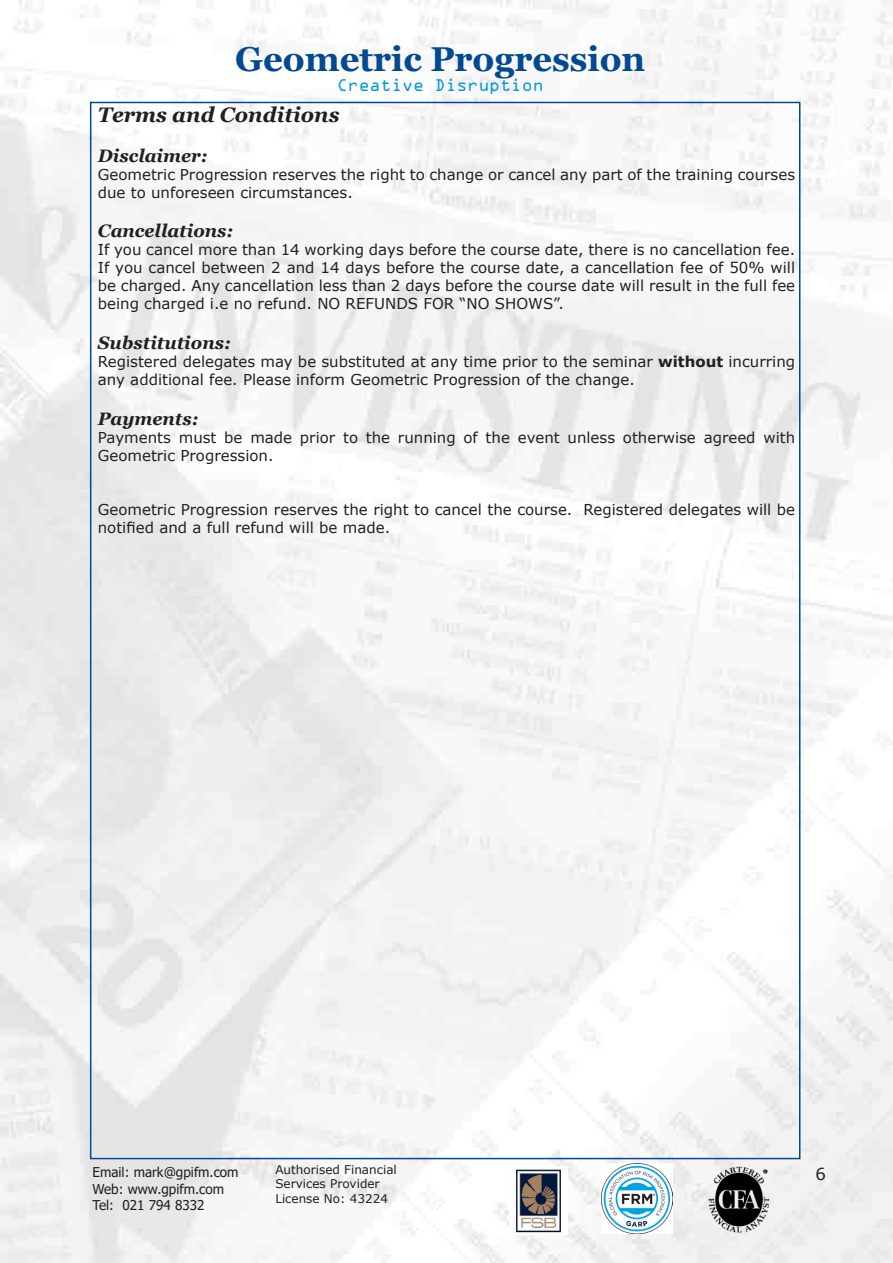
<style>
.page{position:relative;width:893px;height:1263px;background:#fff}
.page>*{position:absolute;margin:0;border:0;box-sizing:border-box;transform-origin:0 0}
.t1{font:700 34.5px "Georgia";color:#014990}
.verdana10{font:italic 700 21px "Georgia";color:#231f20}
.verdana10-2{font:italic 700 18px "Georgia";color:#231f20}
.t2{font:18px "OCRA Extended";color:#09d}
.t3{font:16.5px "Verdana";color:#231f20}
.verdana10-3{font:15px/18px "Verdana";color:#231f20}
.t4{font:13.5px/16.2px "Tahoma";color:#231f20}
.t5{font:12px/14.4px "Verdana";color:#231f20}
.s1{font-weight:700}
</style>
<div class="page">
<img style="left:0;top:0;width:893px;height:1263px">
<img style="left:707px;top:1166px;width:63px;height:68px">
<img style="left:510px;top:1166px;width:58px;height:69px">
<img style="left:602px;top:1163px;width:70px;height:71px">
<h1 class="t1" style="left:235px;top:37px;width:412px">Geometric Progression</h1>
<p class="t2" style="left:337px;top:76px;width:208px">Creative Disruption</p>
<p class="verdana10" style="left:98px;top:101px;width:243px">Terms and Conditions</p>
<p class="verdana10-2" style="left:98px;top:144px;width:111px">Disclaimer:</p>
<p class="verdana10-3" style="left:98px;top:165px;width:699px">Geometric Progression reserves the right to change or cancel any part of the training courses due to unforeseen circumstances.</p>
<p class="verdana10-2" style="left:98px;top:219px;width:137px">Cancellations:</p>
<p class="verdana10-3" style="left:98px;top:241px;width:699px;text-align:justify">If you cancel more than 14 working days before the course date, there is no cancellation fee.<br>If you cancel between 2 and 14 days before the course date, a cancellation fee of 50% will be charged. Any cancellation less than 2 days before the course date will result in the full fee being charged i.e no refund. NO REFUNDS FOR “NO SHOWS”.</p>
<p class="verdana10-2" style="left:98px;top:331px;width:134px">Substitutions:</p>
<p class="verdana10-3" style="left:98px;top:352px;width:699px">Registered delegates may be substituted at any time prior to the seminar <span class="s1">without</span> incurring any additional fee. Please inform Geometric Progression of the change.</p>
<p class="verdana10-2" style="left:98px;top:407px;width:102px">Payments:</p>
<p class="verdana10-3" style="left:98px;top:428px;width:699px">Payments must be made prior to the running of the event unless otherwise agreed with<br>Geometric Progression.</p>
<p class="verdana10-3" style="left:98px;top:500px;width:699px">Geometric Progression reserves the right to cancel the course. Registered delegates will be notified and a full refund will be made.</p>
<p class="t4" style="left:92px;top:1165px;width:148px">Email: mark@gpifm.com<br>Web: www.gpifm.com<br>Tel: 021 794 8332</p>
<p class="t5" style="left:275px;top:1162px;width:123px">Authorised Financial<br>Services Provider<br>License No: 43224</p>
<p class="t3" style="left:815px;top:1162px;width:12px">6</p>
</div>
